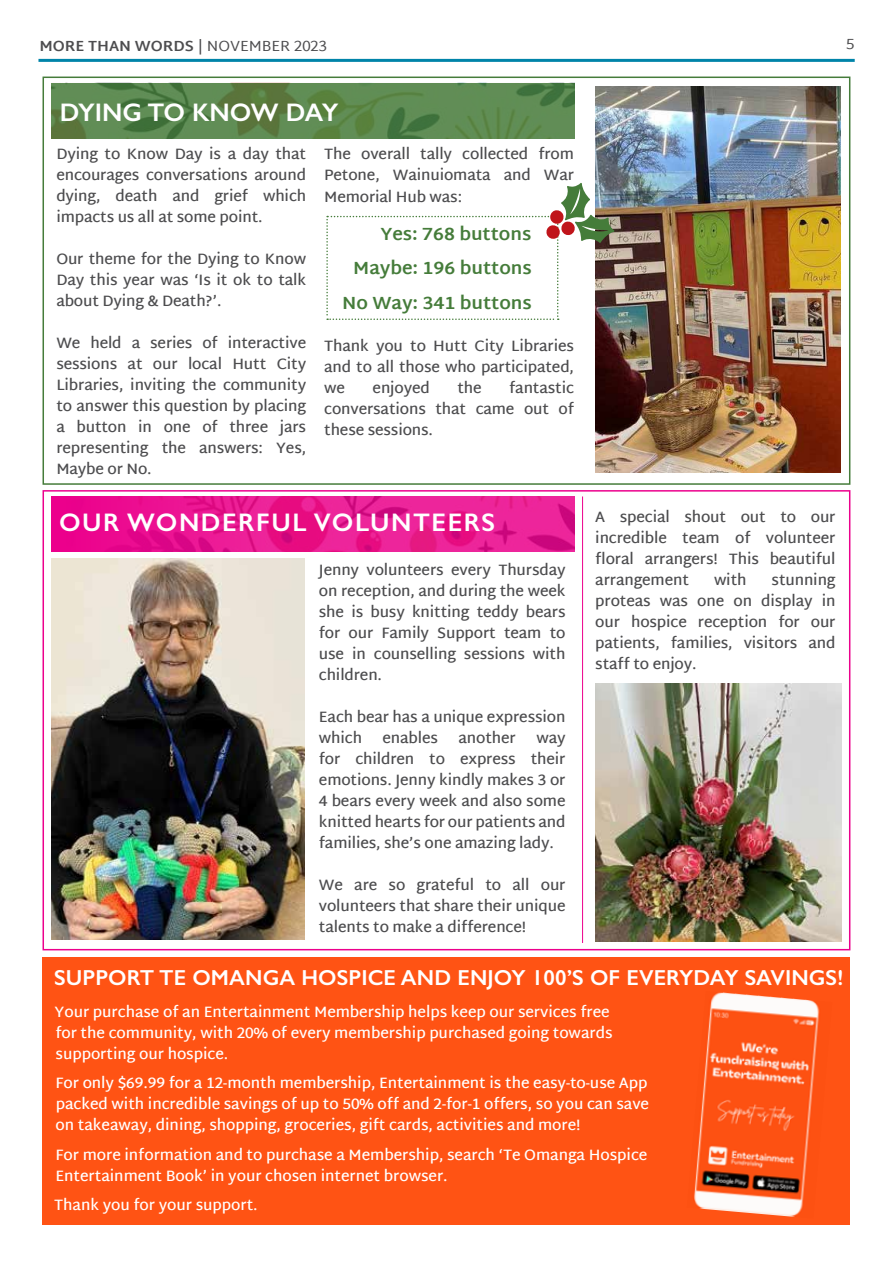
<style>
.page{position:relative;width:893px;height:1263px;background:#fff}
.page>*{position:absolute;margin:0;border:0;box-sizing:border-box;transform-origin:0 0}
.t1{font:600 25.5px "Gill Sans";letter-spacing:.06em;color:#fff}
.t2{font:600 25.5px "Gill Sans";letter-spacing:-.01em;color:#fff}
.t3{font:600 21.75px "Gill Sans";letter-spacing:.005em;color:#fff}
.t4{font:700 18px/34.5px "Martel Sans";color:#457c3a;text-align:right}
.t5{font:600 15px/21px "Martel Sans";letter-spacing:-.01em;color:#4d4d4f;text-align:justify}
.t6{font:600 15px/21px "Martel Sans";letter-spacing:-.005em;color:#fff}
.t7{font:700 15px "Martel Sans";color:#4d4d4f}
.t8{font:15px "Martel Sans";color:#4d4d4f}
.s1{font-weight:400}
</style>
<div class="page">
<hr style="left:38px;top:59px;width:817px;height:3px;background:#0084a9">
<div style="left:43px;top:957px;width:807px;height:268px;background:#ff5314"></div>
<img style="left:694px;top:992px;width:126px;height:225px">
<div style="left:43px;top:77px;width:807px;height:408px;border:2px solid #457c3a"></div>
<div style="left:43px;top:490px;width:807px;height:460px;border:2px solid #ec008c"></div>
<img style="left:595px;top:86px;width:246px;height:387px">
<img style="left:51px;top:83px;width:523px;height:55px">
<img style="left:51px;top:496px;width:523px;height:56px">
<img style="left:51px;top:558px;width:253px;height:382px">
<img style="left:595px;top:684px;width:247px;height:258px">
<hr style="left:582px;top:496px;width:1px;height:447px;background:#ec008c">
<svg style="left:326px;top:183px;width:289px;height:137px"></svg>
<p class="t7" style="left:39px;top:37px;width:289px">MORE THAN WORDS <span class="s1">| NOVEMBER 2023</span></p>
<p class="t8" style="left:846px;top:35px;width:10px">5</p>
<h1 class="t2" style="left:60px;top:97px;width:280px">DYING TO KNOW DAY</h1>
<p class="t5" style="left:56px;top:143px;width:251px">Dying to Know Day is a day that encourages conversations around dying, death and grief which impacts us all at some point.</p>
<p class="t5" style="left:56px;top:248px;width:251px">Our theme for the Dying to Know Day this year was ‘Is it ok to talk about Dying &amp; Death?’.</p>
<p class="t5" style="left:56px;top:332px;width:251px">We held a series of interactive sessions at our local Hutt City Libraries, inviting the community to answer this question by placing a button in one of three jars representing the answers: Yes, Maybe or No.</p>
<p class="t5" style="left:324px;top:143px;width:251px">The overall tally collected from<br>Petone, Wainuiomata and War</p>
<p class="t5" style="left:324px;top:186px;width:139px">Memorial Hub was:</p>
<p class="t4" style="left:342px;top:216px;width:191px">Yes: 768 buttons<br>Maybe: 196 buttons<br>No Way: 341 buttons</p>
<p class="t5" style="left:324px;top:335px;width:251px">Thank you to Hutt City Libraries and to all those who participated, we</p>
<p class="t5" style="left:324px;top:377px;width:251px;text-indent:185px">fantastic conversations that came out of these sessions.</p>
<p class="t5" style="left:373px;top:377px;width:59px">enjoyed</p>
<p class="t5" style="left:457px;top:377px;width:26px">the</p>
<h1 class="t1" style="left:59px;top:507px;width:438px">OUR WONDERFUL VOLUNTEERS</h1>
<p class="t5" style="left:319px;top:560px;width:248px">Jenny volunteers every Thursday on reception, and during the week she is busy knitting teddy bears for our Family Support team to use in counselling sessions with children.</p>
<p class="t5" style="left:319px;top:707px;width:248px">Each bear has a unique expression which</p>
<p class="t5" style="left:383px;top:728px;width:57px">enables</p>
<p class="t5" style="left:459px;top:728px;width:59px">another</p>
<p class="t5" style="left:319px;top:728px;width:248px;text-indent:217px">way for children to express their emotions. Jenny kindly makes 3 or 4 bears every week and also some knitted hearts for our patients and families, she’s one amazing lady.</p>
<p class="t5" style="left:319px;top:875px;width:248px">We are so grateful to all our volunteers that share their unique talents to make a difference!</p>
<p class="t5" style="left:595px;top:506px;width:242px">A special shout out to our incredible team of volunteer floral arrangers! This beautiful arrangement</p>
<p class="t5" style="left:595px;top:569px;width:242px;text-indent:176px">stunning proteas was one on display in our hospice reception for our patients, families, visitors and staff to enjoy.</p>
<p class="t5" style="left:714px;top:569px;width:34px">with</p>
<h2 class="t3" style="left:54px;top:964px;width:790px">SUPPORT TE OMANGA HOSPICE AND ENJOY 100’S OF EVERYDAY SAVINGS!</h2>
<p class="t6" style="left:55px;top:1001px;width:559px">Your purchase of an Entertainment Membership helps keep our services free for the community, with 20% of every membership purchased going towards supporting our hospice.</p>
<p class="t6" style="left:55px;top:1072px;width:595px;text-align:justify">For only $69.99 for a 12-month membership, Entertainment is the easy-to-use App packed with incredible savings of up to 50% off and 2-for-1 offers, so you can save on takeaway, dining, shopping, groceries, gift cards, activities and more!</p>
<p class="t6" style="left:55px;top:1144px;width:593px">For more information and to purchase a Membership, search ‘Te Omanga Hospice<br>Entertainment Book’ in your chosen internet browser.</p>
<p class="t6" style="left:54px;top:1194px;width:205px">Thank you for your support.</p>
</div>
